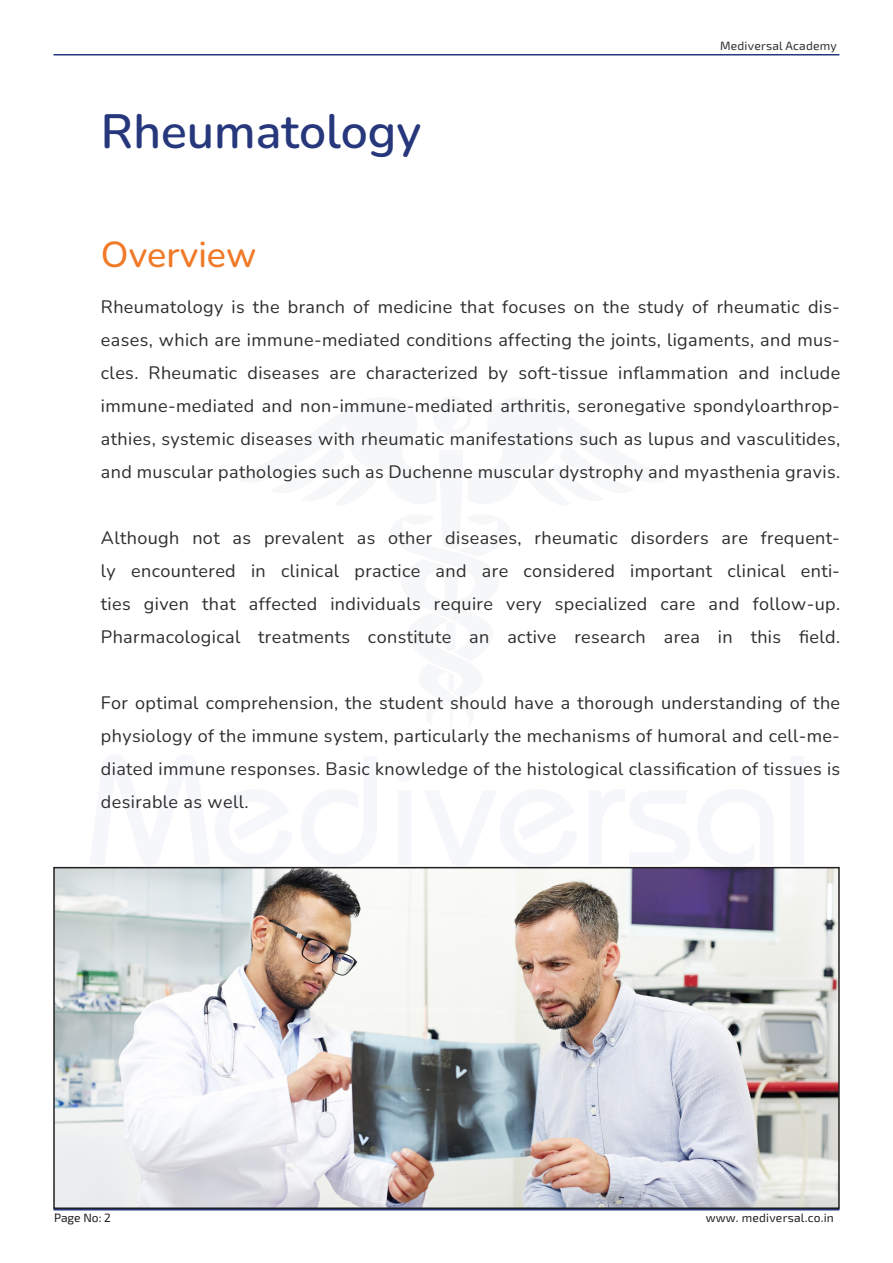
<style>
.page{position:relative;width:893px;height:1263px;background:#fff}
.page>*{position:absolute;margin:0;border:0;box-sizing:border-box;transform-origin:0 0}
.MD_H1{font:200 48px "Nunito";color:#26377b}
.t1{font:200 36px "Nunito";color:#f07a28}
.t2{font:200 18px/33px "Nunito";letter-spacing:.02em;color:#2e2e2e;text-align:justify}
.t3{font:12px "Exo 2";letter-spacing:.02em;color:#231f20}
.t4{font:12px "Exo 2";letter-spacing:.02em;color:#2e2e2e}
</style>
<div class="page">
<hr style="left:54px;top:1209px;width:785px;height:1px;background:#26377b">
<hr style="left:54px;top:54px;width:785px;height:2px;background:#26377b">
<img style="left:56px;top:870px;width:781px;height:336px">
<div style="left:53px;top:867px;width:787px;height:342px;border:2px solid #231f20"></div>
<p class="MD_H1" style="left:101px;top:99px;width:322px">Rheumatology</p>
<p class="t1" style="left:101px;top:230px;width:157px">Overview</p>
<p class="t4" style="left:720px;top:38px;width:118px">Mediversal Academy</p>
<p class="t2" style="left:101px;top:290px;width:741px">Rheumatology is the branch of medicine that focuses on the study of rheumatic dis&shy;eases, which are immune-mediated conditions affecting the joints, ligaments, and mus&shy;cles. Rheumatic diseases are characterized by soft-tissue inflammation and include immune-mediated and non-immune-mediated arthritis, seronegative spondyloarthrop&shy;athies, systemic diseases with rheumatic manifestations such as lupus and vasculitides, and muscular pathologies such as Duchenne muscular dystrophy and myasthenia gravis.</p>
<p class="t2" style="left:101px;top:521px;width:741px">Although not as prevalent as other diseases, rheumatic disorders are frequent&shy;ly encountered in clinical practice and are considered important clinical enti&shy;ties given that affected individuals require very specialized care and follow-up.<br>Pharmacological treatments constitute an active research area in this field.</p>
<p class="t2" style="left:101px;top:686px;width:741px">For optimal comprehension, the student should have a thorough understanding of the physiology of the immune system, particularly the mechanisms of humoral and cell-me&shy;diated immune responses. Basic knowledge of the histological classification of tissues is desirable as well.</p>
<p class="t3" style="left:54px;top:1210px;width:58px">Page No: 2</p>
<p class="t3" style="left:706px;top:1210px;width:130px">www. mediversal.co.in</p>
</div>
